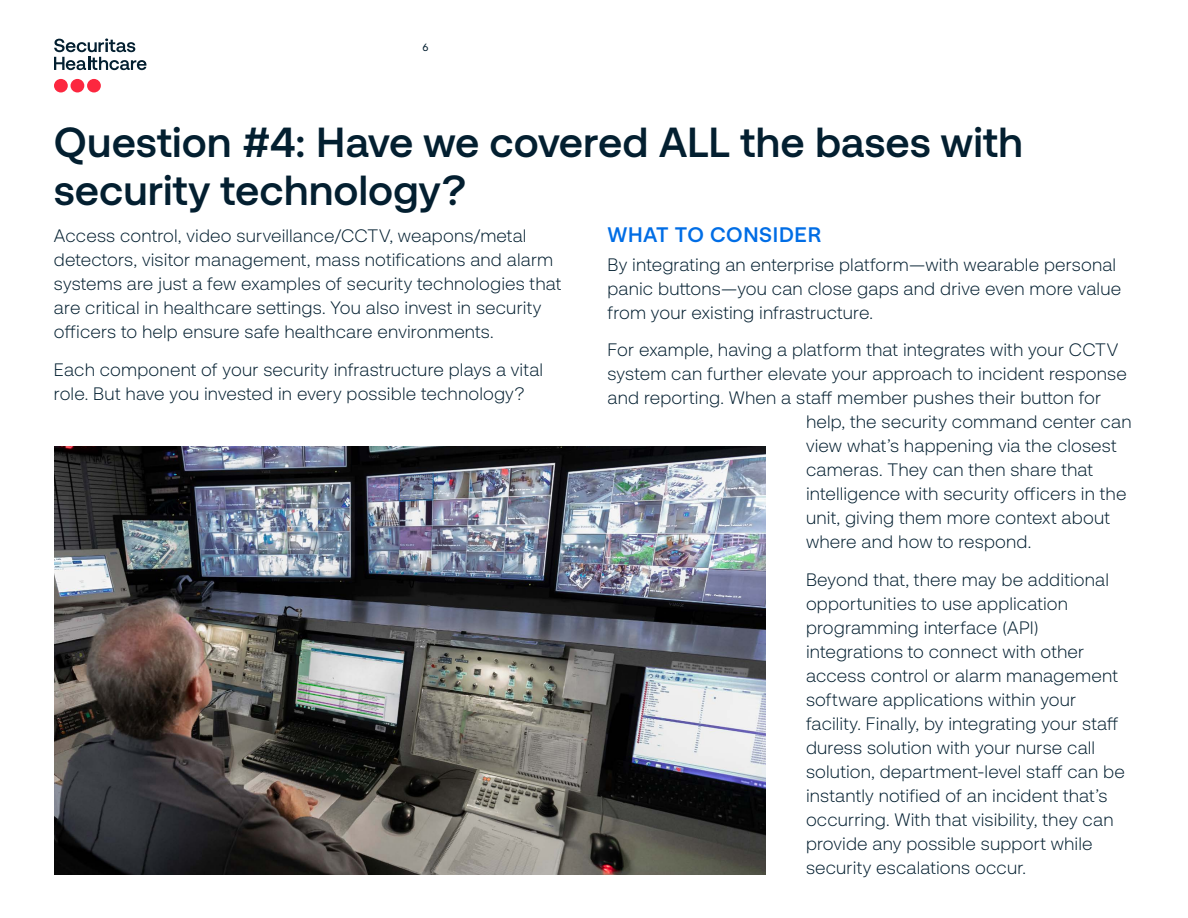
<style>
.page{position:relative;width:1188px;height:918px;background:#fff}
.page>*{position:absolute;margin:0;border:0;box-sizing:border-box;transform-origin:0 0}
.t1{font:700 42px/48px "Securitas Pro";letter-spacing:-.005em;color:#031f30}
.t2{font:700 21px "Securitas Pro";letter-spacing:.025em;color:#006de5}
.t3{font:300 18px/24px "Securitas Pro";letter-spacing:.01em;color:#031f30}
.t4{font:10.5px "Securitas Pro";color:#031f30}
</style>
<div class="page">
<div style="left:54px;top:79px;width:14px;height:13px;background:#fc273f;border-radius:50%"></div>
<div style="left:71px;top:79px;width:13px;height:13px;background:#fc273f;border-radius:50%"></div>
<div style="left:87px;top:79px;width:14px;height:13px;background:#fc273f;border-radius:50%"></div>
<svg style="left:54px;top:38px;width:92px;height:32px"></svg>
<img style="left:54px;top:446px;width:711px;height:429px">
<p class="t4" style="left:423px;top:41px;width:8px">6</p>
<h1 class="t1" style="left:54px;top:118px;width:970px">Question #4: Have we covered ALL the bases with security technology?</h1>
<p class="t3" style="left:54px;top:224px;width:509px">Access control, video surveillance/CCTV, weapons/metal detectors, visitor management, mass notifications and alarm systems are just a few examples of security technologies that are critical in healthcare settings. You also invest in security officers to help ensure safe healthcare environments.</p>
<p class="t3" style="left:54px;top:357px;width:491px">Each component of your security infrastructure plays a vital role. But have you invested in every possible technology?</p>
<p class="t2" style="left:607px;top:222px;width:216px">WHAT TO CONSIDER</p>
<p class="t3" style="left:607px;top:252px;width:515px">By integrating an enterprise platform—with wearable personal panic buttons—you can close gaps and drive even more value from your existing infrastructure.</p>
<p class="t3" style="left:607px;top:337px;width:512px">For example, having a platform that integrates with your CCTV</p>
<p class="t3" style="left:607px;top:361px;width:521px">system can further elevate your approach to incident response</p>
<p class="t3" style="left:607px;top:385px;width:495px">and reporting. When a staff member pushes their button for</p>
<p class="t3" style="left:806px;top:409px;width:327px">help, the security command center can</p>
<p class="t3" style="left:806px;top:433px;width:312px">view what’s happening via the closest</p>
<p class="t3" style="left:806px;top:457px;width:289px">cameras. They can then share that</p>
<p class="t3" style="left:806px;top:481px;width:322px">intelligence with security officers in the</p>
<p class="t3" style="left:806px;top:505px;width:306px">unit, giving them more context about</p>
<p class="t3" style="left:806px;top:529px;width:227px">where and how to respond.</p>
<p class="t3" style="left:806px;top:567px;width:320px">Beyond that, there may be additional opportunities to use application programming interface (API) integrations to connect with other access control or alarm management software applications within your facility. Finally, by integrating your staff duress solution with your nurse call solution, department-level staff can be instantly notified of an incident that’s occurring. With that visibility, they can provide any possible support while security escalations occur.</p>
</div>
